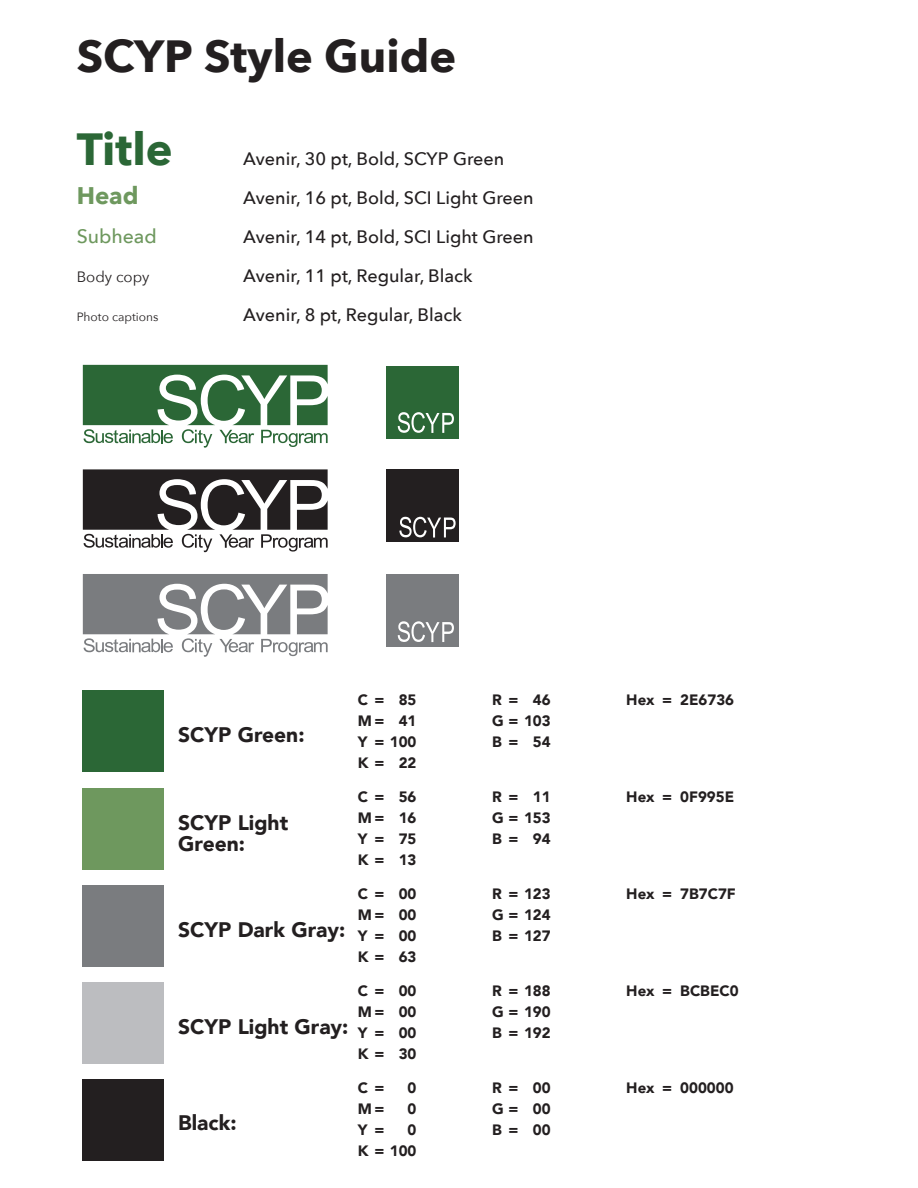
<style>
.page{position:relative;width:918px;height:1188px;background:#fff}
.page>*{position:absolute;margin:0;border:0;box-sizing:border-box;transform-origin:0 0}
.t1{font:700 45px "Avenir Next";color:#231f20}
.t2{font:700 45px "Avenir Next";color:#2b6736}
.t3{font:700 24px "Avenir Next";color:#6e985e}
.t4{font:900 21px/21px "Avenir";color:#231f20}
.t5{font:500 19.5px "Avenir Next";color:#6e985e}
.t6{font:500 18px "Avenir Next";color:#231f20}
.t7{font:900 15px "Avenir";color:#231f20}
.t8{font:15px "Avenir Next";color:#231f20}
.t9{font:12px "Avenir Next";color:#231f20}
</style>
<div class="page">
<svg style="left:83px;top:365px;width:245px;height:83px"></svg>
<svg style="left:83px;top:469px;width:245px;height:83px"></svg>
<svg style="left:83px;top:574px;width:245px;height:83px"></svg>
<div style="left:386px;top:366px;width:73px;height:72px;background:#2b6736"></div>
<svg style="left:398px;top:412px;width:56px;height:21px"></svg>
<div style="left:386px;top:469px;width:73px;height:73px;background:#231f20"></div>
<svg style="left:399px;top:517px;width:57px;height:21px"></svg>
<div style="left:386px;top:574px;width:73px;height:73px;background:#7a7c7f"></div>
<svg style="left:398px;top:621px;width:56px;height:21px"></svg>
<div style="left:83px;top:691px;width:81px;height:81px;background:#2b6736"></div>
<div style="left:83px;top:789px;width:81px;height:81px;background:#6e985e"></div>
<div style="left:83px;top:983px;width:81px;height:81px;background:#bcbdc0"></div>
<div style="left:83px;top:886px;width:81px;height:81px;background:#7a7c7f"></div>
<div style="left:83px;top:1080px;width:81px;height:81px;background:#231f20"></div>
<p class="t1" style="left:77px;top:17px;width:381px">SCYP Style Guide</p>
<p class="t2" style="left:77px;top:110px;width:97px">Title</p>
<p class="t6" style="left:243px;top:143px;width:263px">Avenir, 30 pt, Bold, SCYP Green</p>
<p class="t3" style="left:77px;top:175px;width:63px">Head</p>
<p class="t6" style="left:243px;top:182px;width:292px">Avenir, 16 pt, Bold, SCI Light Green</p>
<p class="t5" style="left:77px;top:219px;width:82px">Subhead</p>
<p class="t6" style="left:243px;top:221px;width:292px">Avenir, 14 pt, Bold, SCI Light Green</p>
<p class="t8" style="left:77px;top:264px;width:74px">Body copy</p>
<p class="t6" style="left:243px;top:260px;width:231px">Avenir, 11 pt, Regular, Black</p>
<p class="t9" style="left:77px;top:306px;width:83px">Photo captions</p>
<p class="t6" style="left:243px;top:299px;width:220px">Avenir, 8 pt, Regular, Black</p>
<p class="t4" style="left:178px;top:724px;width:128px">SCYP Green:</p>
<p class="t4" style="left:178px;top:811px;width:112px">SCYP Light<br>Green:</p>
<p class="t4" style="left:178px;top:919px;width:169px">SCYP Dark Gray:</p>
<p class="t4" style="left:178px;top:1016px;width:172px">SCYP Light Gray:</p>
<p class="t4" style="left:178px;top:1112px;width:60px">Black:</p>
<p class="t7" style="left:358px;top:687px;width:60px">C= 85</p>
<p class="t7" style="left:358px;top:708px;width:60px">M= 41</p>
<p class="t7" style="left:358px;top:729px;width:60px">Y = 100</p>
<p class="t7" style="left:358px;top:750px;width:60px">K= 22</p>
<p class="t7" style="left:358px;top:784px;width:60px">C= 56</p>
<p class="t7" style="left:358px;top:805px;width:60px">M= 16</p>
<p class="t7" style="left:358px;top:826px;width:60px">Y= 75</p>
<p class="t7" style="left:358px;top:847px;width:60px">K= 13</p>
<p class="t7" style="left:358px;top:881px;width:60px">C= 00</p>
<p class="t7" style="left:358px;top:902px;width:60px">M= 00</p>
<p class="t7" style="left:358px;top:923px;width:60px">Y= 00</p>
<p class="t7" style="left:358px;top:944px;width:60px">K= 63</p>
<p class="t7" style="left:358px;top:978px;width:60px">C= 00</p>
<p class="t7" style="left:358px;top:999px;width:60px">M= 00</p>
<p class="t7" style="left:358px;top:1020px;width:60px">Y= 00</p>
<p class="t7" style="left:358px;top:1041px;width:60px">K= 30</p>
<p class="t7" style="left:358px;top:1075px;width:28px">C =</p>
<p class="t7" style="left:408px;top:1075px;width:10px">0</p>
<p class="t7" style="left:358px;top:1096px;width:28px">M=</p>
<p class="t7" style="left:408px;top:1096px;width:10px">0</p>
<p class="t7" style="left:358px;top:1117px;width:28px">Y =</p>
<p class="t7" style="left:408px;top:1117px;width:10px">0</p>
<p class="t7" style="left:358px;top:1138px;width:60px">K = 100</p>
<p class="t7" style="left:492px;top:687px;width:60px">R= 46</p>
<p class="t7" style="left:492px;top:708px;width:60px">G = 103</p>
<p class="t7" style="left:492px;top:729px;width:60px">B= 54</p>
<p class="t7" style="left:492px;top:784px;width:60px">R= 11</p>
<p class="t7" style="left:492px;top:805px;width:60px">G = 153</p>
<p class="t7" style="left:492px;top:826px;width:60px">B= 94</p>
<p class="t7" style="left:492px;top:881px;width:60px">R = 123</p>
<p class="t7" style="left:492px;top:902px;width:60px">G = 124</p>
<p class="t7" style="left:492px;top:923px;width:60px">B = 127</p>
<p class="t7" style="left:492px;top:978px;width:60px">R = 188</p>
<p class="t7" style="left:492px;top:999px;width:60px">G = 190</p>
<p class="t7" style="left:492px;top:1020px;width:60px">B = 192</p>
<p class="t7" style="left:492px;top:1075px;width:60px">R= 00</p>
<p class="t7" style="left:492px;top:1096px;width:60px">G= 00</p>
<p class="t7" style="left:492px;top:1117px;width:60px">B= 00</p>
<p class="t7" style="left:626px;top:687px;width:109px">Hex = 2E6736</p>
<p class="t7" style="left:626px;top:784px;width:109px">Hex = 0F995E</p>
<p class="t7" style="left:626px;top:881px;width:111px">Hex = 7B7C7F</p>
<p class="t7" style="left:626px;top:978px;width:114px">Hex = BCBEC0</p>
<p class="t7" style="left:626px;top:1075px;width:109px">Hex = 000000</p>
</div>
